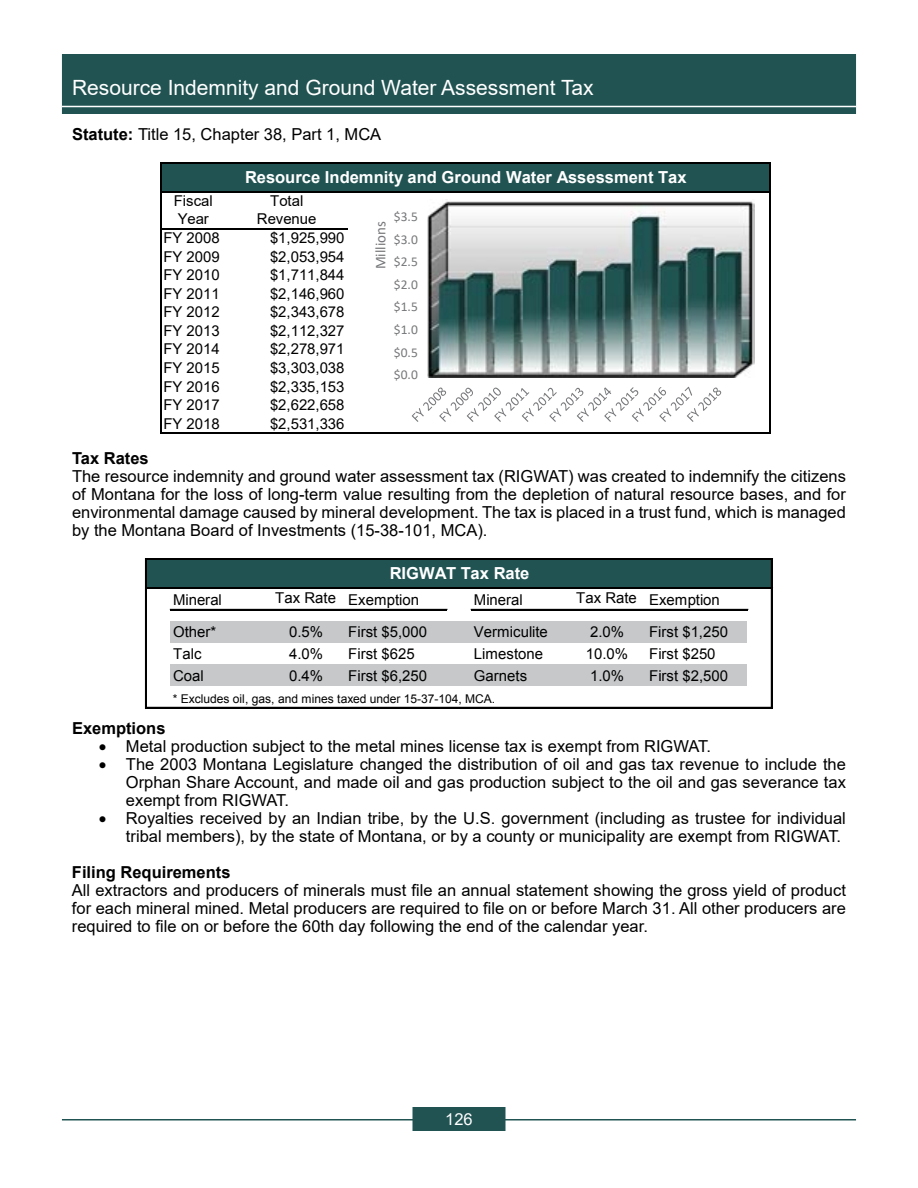
<style>
.page{position:relative;width:918px;height:1188px;background:#fff}
.page>*{position:absolute;margin:0;border:0;box-sizing:border-box;transform-origin:0 0}
.t1{font:21px "Arial";color:#fff}
.t2{font:16.5px/18px "Arial";color:#000;text-align:justify}
.t3{font:700 16.5px "Arial";color:#fff}
.t4{font:700 16.5px "Arial";color:#000}
.t5{font:700 16.5px "Arial";color:#fff}
.t6{font:16.5px "Arial";color:#fff}
.t7{font:15px/18.6px "Arial";color:#000}
.t8{font:15px "Arial";color:#000}
.t9{font:15px "Calibri";color:#77787b}
.t10{font:13.5px "Calibri";color:#77787b}
.t11{font:12px "Arial";letter-spacing:-.005em;color:#000}
.s1{font-weight:700}
</style>
<div class="page">
<hr style="left:62px;top:1119px;width:794px;height:1px;background:#215352">
<div style="left:413px;top:1108px;width:92px;height:22px;background:#215352"></div>
<div style="left:412px;top:1107px;width:94px;height:24px;border:2px solid #215352"></div>
<div style="left:62px;top:54px;width:794px;height:60px;background:#215352"></div>
<hr style="left:62px;top:106px;width:794px;height:1px;background:#fff">
<div style="left:161px;top:163px;width:609px;height:29px;background:#215352"></div>
<hr style="left:160px;top:162px;width:1px;height:272px;background:#000">
<hr style="left:769px;top:163px;width:1px;height:271px;background:#000">
<hr style="left:161px;top:162px;width:609px;height:1px;background:#000">
<hr style="left:161px;top:191px;width:609px;height:2px;background:#000">
<hr style="left:161px;top:228px;width:187px;height:2px;background:#000">
<hr style="left:161px;top:432px;width:609px;height:2px;background:#000">
<img style="left:428px;top:199px;width:327px;height:178px">
<svg style="left:412px;top:387px;width:309px;height:35px"></svg>
<div style="left:146px;top:559px;width:626px;height:29px;background:#215352"></div>
<div style="left:170px;top:621px;width:578px;height:22px;background:#c6c8ca"></div>
<div style="left:170px;top:664px;width:578px;height:22px;background:#c6c8ca"></div>
<hr style="left:170px;top:609px;width:277px;height:2px;background:#000">
<hr style="left:145px;top:558px;width:2px;height:151px;background:#000">
<hr style="left:771px;top:560px;width:2px;height:149px;background:#000">
<hr style="left:147px;top:558px;width:626px;height:2px;background:#000">
<hr style="left:147px;top:587px;width:626px;height:2px;background:#000">
<hr style="left:471px;top:609px;width:277px;height:2px;background:#000">
<hr style="left:147px;top:707px;width:626px;height:2px;background:#000">
<p class="t1" style="left:72px;top:73px;width:523px">Resource Indemnity and Ground Water Assessment Tax</p>
<p class="t2" style="left:72px;top:125px;width:311px"><span class="s1">Statute:</span> Title 15, Chapter 38, Part 1, MCA</p>
<p class="t3" style="left:245px;top:165px;width:443px">Resource Indemnity and Ground Water Assessment Tax</p>
<p class="t7" style="left:174px;top:191px;width:41px">Fiscal<br>Year</p>
<p class="t7" style="left:257px;top:191px;width:61px;text-align:center">Total<br>Revenue</p>
<p class="t7" style="left:163px;top:229px;width:58px">FY 2008</p>
<p class="t7" style="left:270px;top:229px;width:76px">$1,925,990</p>
<p class="t7" style="left:163px;top:247px;width:58px">FY 2009</p>
<p class="t7" style="left:270px;top:247px;width:76px">$2,053,954</p>
<p class="t7" style="left:163px;top:266px;width:58px">FY 2010</p>
<p class="t7" style="left:270px;top:266px;width:76px">$1,711,844</p>
<p class="t7" style="left:163px;top:284px;width:58px">FY 2011</p>
<p class="t7" style="left:270px;top:284px;width:76px">$2,146,960</p>
<p class="t7" style="left:163px;top:303px;width:58px">FY 2012</p>
<p class="t7" style="left:270px;top:303px;width:76px">$2,343,678</p>
<p class="t7" style="left:163px;top:321px;width:58px">FY 2013</p>
<p class="t7" style="left:270px;top:321px;width:76px">$2,112,327</p>
<p class="t7" style="left:163px;top:340px;width:58px">FY 2014</p>
<p class="t7" style="left:270px;top:340px;width:76px">$2,278,971</p>
<p class="t7" style="left:163px;top:358px;width:58px">FY 2015</p>
<p class="t7" style="left:270px;top:358px;width:76px">$3,303,038</p>
<p class="t7" style="left:163px;top:377px;width:58px">FY 2016</p>
<p class="t7" style="left:270px;top:377px;width:76px">$2,335,153</p>
<p class="t7" style="left:163px;top:395px;width:58px">FY 2017</p>
<p class="t7" style="left:270px;top:395px;width:76px">$2,622,658</p>
<p class="t7" style="left:163px;top:414px;width:58px">FY 2018</p>
<p class="t7" style="left:270px;top:414px;width:76px">$2,531,336</p>
<p class="t9" style="left:370px;top:269px;width:50px;rotate:-90deg">Millions</p>
<p class="t10" style="left:394px;top:207px;width:25px">$3.5</p>
<p class="t10" style="left:394px;top:230px;width:25px">$3.0</p>
<p class="t10" style="left:394px;top:252px;width:25px">$2.5</p>
<p class="t10" style="left:394px;top:275px;width:25px">$2.0</p>
<p class="t10" style="left:394px;top:297px;width:25px">$1.5</p>
<p class="t10" style="left:394px;top:320px;width:25px">$1.0</p>
<p class="t10" style="left:394px;top:343px;width:25px">$0.5</p>
<p class="t10" style="left:394px;top:365px;width:25px">$0.0</p>
<p class="t4" style="left:72px;top:446px;width:78px">Tax Rates</p>
<p class="t2" style="left:72px;top:467px;width:775px">The resource indemnity and ground water assessment tax (RIGWAT) was created to indemnify the citizens of Montana for the loss of long-term value resulting from the depletion of natural resource bases, and for environmental damage caused by mineral development. The tax is placed in a trust fund, which is managed by the Montana Board of Investments (15-38-101, MCA).</p>
<p class="t5" style="left:390px;top:562px;width:141px">RIGWAT Tax Rate</p>
<p class="t8" style="left:173px;top:589px;width:50px">Mineral</p>
<p class="t8" style="left:275px;top:589px;width:145px">Tax Rate Exemption</p>
<p class="t8" style="left:474px;top:589px;width:50px">Mineral</p>
<p class="t8" style="left:576px;top:589px;width:145px">Tax Rate Exemption</p>
<p class="t8" style="left:173px;top:622px;width:45px">Other*</p>
<p class="t8" style="left:289px;top:622px;width:35px">0.5%</p>
<p class="t8" style="left:348px;top:622px;width:80px">First $5,000</p>
<p class="t8" style="left:474px;top:622px;width:75px">Vermiculite</p>
<p class="t8" style="left:590px;top:622px;width:35px">2.0%</p>
<p class="t8" style="left:649px;top:622px;width:80px">First $1,250</p>
<p class="t8" style="left:173px;top:644px;width:30px">Talc</p>
<p class="t8" style="left:289px;top:644px;width:35px">4.0%</p>
<p class="t8" style="left:348px;top:644px;width:68px">First $625</p>
<p class="t8" style="left:474px;top:644px;width:71px">Limestone</p>
<p class="t8" style="left:586px;top:644px;width:44px">10.0%</p>
<p class="t8" style="left:649px;top:644px;width:68px">First $250</p>
<p class="t8" style="left:173px;top:666px;width:32px">Coal</p>
<p class="t8" style="left:289px;top:666px;width:35px">0.4%</p>
<p class="t8" style="left:348px;top:666px;width:80px">First $6,250</p>
<p class="t8" style="left:474px;top:666px;width:55px">Garnets</p>
<p class="t8" style="left:590px;top:666px;width:35px">1.0%</p>
<p class="t8" style="left:649px;top:666px;width:80px">First $2,500</p>
<p class="t11" style="left:173px;top:690px;width:324px">* Excludes oil, gas, and mines taxed under 15-37-104, MCA.</p>
<p class="t4" style="left:72px;top:716px;width:95px">Exemptions</p>
<p class="t2" style="left:99px;top:737px;width:614px">• Metal production subject to the metal mines license tax is exempt from RIGWAT.</p>
<p class="t2" style="left:126px;top:755px;width:722px;text-indent:-27px">• The 2003 Montana Legislature changed the distribution of oil and gas tax revenue to include the Orphan Share Account, and made oil and gas production subject to the oil and gas severance tax exempt from RIGWAT.</p>
<p class="t2" style="left:99px;top:809px;width:748px;text-align:right">• Royalties received by an Indian tribe, by the U.S. government (including as trustee for individual tribal members), by the state of Montana, or by a county or municipality are exempt from RIGWAT.</p>
<p class="t4" style="left:72px;top:860px;width:160px">Filing Requirements</p>
<p class="t2" style="left:72px;top:881px;width:775px">All extractors and producers of minerals must file an annual statement showing the gross yield of product for each mineral mined. Metal producers are required to file on or before March 31. All other producers are required to file on or before the 60th day following the end of the calendar year.</p>
<p class="t6" style="left:445px;top:1108px;width:29px">126</p>
</div>
